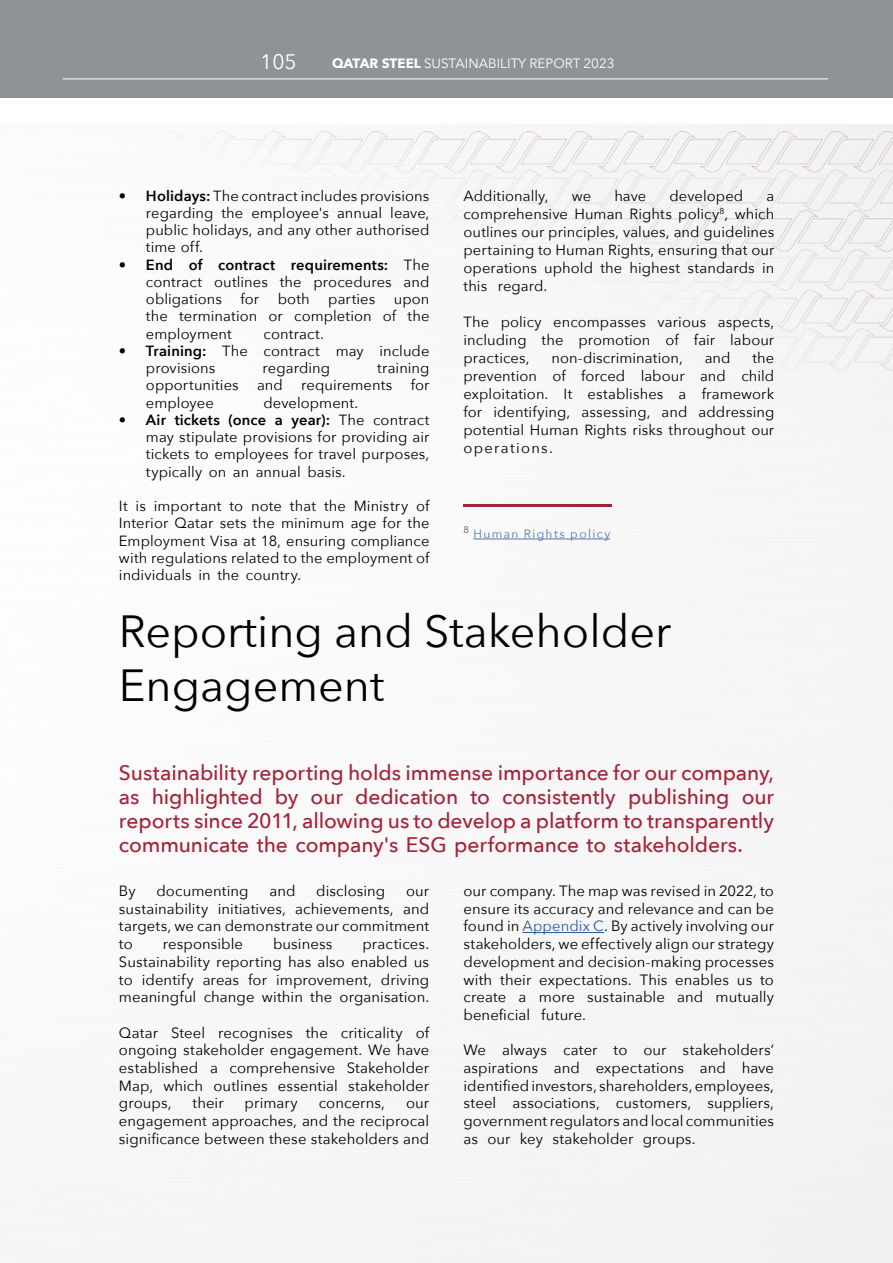
<style>
.page{position:relative;width:893px;height:1263px;background:#fff}
.page>*{position:absolute;margin:0;border:0;box-sizing:border-box;transform-origin:0 0}
.t1{font:45px/54px "Avenir Next";color:#000}
.t2{font:500 21px/24px "Avenir Next";letter-spacing:-.005em;color:#a42337;text-align:justify}
.t3{font:21px "Avenir Next";color:#fff}
.t4{font:14.85px/17.7px "Avenir Next";letter-spacing:.005em;color:#000;text-align:justify}
.t5{font:14.7px/17.2px "Avenir Next";letter-spacing:.005em;color:#000;text-align:justify}
.t6{font:13.5px "Avenir Next";color:#fff}
.t7{font:12px "Avenir Next";letter-spacing:.115em;color:#5576af}
.t8{font:9.6px "Avenir Next";color:#575756}
.s1{font-weight:700}
.s2{font-weight:600}
.s3{color:#275b9b}
</style>
<div class="page">
<img style="left:0;top:132px;width:893px;height:255px">
<hr style="left:522px;top:932px;width:82px;height:1px;background:#275b9b">
<div style="left:0;top:0;width:893px;height:98px;background:#8e9397"></div>
<hr style="left:63px;top:78px;width:765px;height:1px;background:#fff">
<hr style="left:473px;top:539px;width:137px;height:1px;background:#5576af">
<hr style="left:463px;top:504px;width:149px;height:3px;background:#a42337">
<h2 class="t3" style="left:260px;top:44px;width:38px">105</h2>
<p class="t6" style="left:332px;top:52px;width:284px"><span class="s1">QATAR STEEL</span> SUSTAINABILITY REPORT 2023</p>
<p class="t5" style="left:146px;top:186px;width:285px;text-indent:-27px"><span class="s2">• Holidays:</span> The contract includes provisions regarding the employee's annual leave, public holidays, and any other authorised time off.</p>
<p class="t5" style="left:146px;top:255px;width:285px;text-indent:-27px"><span class="s2">• End of contract requirements:</span> The contract outlines the procedures and obligations</p>
<p class="t5" style="left:241px;top:290px;width:20px">for</p>
<p class="t5" style="left:278px;top:290px;width:34px">both</p>
<p class="t5" style="left:328px;top:290px;width:49px">parties</p>
<p class="t5" style="left:146px;top:290px;width:285px;text-indent:248px">upon the termination or completion of the employment</p>
<p class="t5" style="left:264px;top:324px;width:62px">contract.</p>
<p class="t5" style="left:146px;top:342px;width:285px;text-indent:-27px"><span class="s2">• Training:</span> The contract may include provisions</p>
<p class="t5" style="left:263px;top:359px;width:69px">regarding</p>
<p class="t5" style="left:146px;top:359px;width:285px;text-indent:231px">training opportunities and requirements for employee</p>
<p class="t5" style="left:263px;top:393px;width:96px">development.</p>
<p class="t5" style="left:146px;top:411px;width:285px;text-indent:-27px"><span class="s2">• Air tickets (once a year):</span> The contract may stipulate provisions for providing air tickets to employees for travel purposes, typically on an annual basis.</p>
<p class="t5" style="left:119px;top:497px;width:312px">It is important to note that the Ministry of Interior Qatar sets the minimum age for the Employment Visa at 18, ensuring compliance with regulations related to the employment of individuals in the country.</p>
<p class="t5" style="left:463px;top:186px;width:87px">Additionally,</p>
<p class="t5" style="left:572px;top:186px;width:21px">we</p>
<p class="t5" style="left:614px;top:186px;width:33px">have</p>
<p class="t5" style="left:669px;top:186px;width:75px">developed</p>
<p class="t5" style="left:463px;top:186px;width:312px;line-height:18px;text-indent:303px">a comprehensive Human Rights policy<sup>8</sup>, which outlines our principles, values, and guidelines pertaining to Human Rights, ensuring that our operations uphold the highest standards in this regard.</p>
<p class="t5" style="left:463px;top:312px;width:312px;line-height:18px">The policy encompasses various aspects, including the promotion of fair labour practices,</p>
<p class="t5" style="left:463px;top:348px;width:312px;line-height:18px;text-indent:289px">the prevention of forced labour and child exploitation. It establishes a framework for identifying, assessing, and addressing potential Human Rights risks throughout our operations.</p>
<p class="t5" style="left:551px;top:348px;width:133px">non-discrimination,</p>
<p class="t5" style="left:705px;top:348px;width:27px">and</p>
<p class="t8" style="left:463px;top:521px;width:7px">8</p>
<p class="t7" style="left:473px;top:524px;width:138px">Human Rights policy</p>
<h1 class="t1" style="left:119px;top:602px;width:554px">Reporting and Stakeholder<br>Engagement</h1>
<p class="t2" style="left:119px;top:760px;width:657px">Sustainability reporting holds immense importance for our company, as highlighted by our dedication to consistently publishing our reports since 2011, allowing us to develop a platform to transparently communicate the company's ESG performance to stakeholders.</p>
<p class="t4" style="left:119px;top:881px;width:18px">By</p>
<p class="t4" style="left:156px;top:881px;width:94px">documenting</p>
<p class="t4" style="left:269px;top:881px;width:28px">and</p>
<p class="t4" style="left:316px;top:881px;width:71px">disclosing</p>
<p class="t4" style="left:463px;top:881px;width:312px">our company. The map was revised in 2022, to ensure its accuracy and relevance and can be found in <span class="s3">Appendix C</span>. By actively involving our stakeholders, we effectively align our strategy development and decision-making processes with their expectations. This enables us to create a more sustainable and mutually beneficial future.</p>
<p class="t4" style="left:463px;top:1041px;width:312px">We always cater to our stakeholders’ aspirations and expectations and have identified investors, shareholders, employees, steel associations, customers, suppliers, government regulators and local communities as our key stakeholder groups.</p>
<p class="t4" style="left:119px;top:881px;width:312px;text-indent:287px">our sustainability initiatives, achievements, and targets, we can demonstrate our commitment to</p>
<p class="t4" style="left:163px;top:934px;width:82px">responsible</p>
<p class="t4" style="left:273px;top:934px;width:61px">business</p>
<p class="t4" style="left:119px;top:934px;width:312px;text-indent:243px">practices.<br>Sustainability reporting has also enabled us to identify areas for improvement, driving meaningful change within the organisation.</p>
<p class="t4" style="left:119px;top:1023px;width:312px">Qatar Steel recognises the criticality of ongoing stakeholder engagement. We have established a comprehensive Stakeholder Map, which outlines essential stakeholder groups,</p>
<p class="t4" style="left:192px;top:1094px;width:33px">their</p>
<p class="t4" style="left:245px;top:1094px;width:55px">primary</p>
<p class="t4" style="left:319px;top:1094px;width:68px">concerns,</p>
<p class="t4" style="left:119px;top:1094px;width:312px;text-indent:287px">our engagement approaches, and the reciprocal significance between these stakeholders and</p>
</div>
